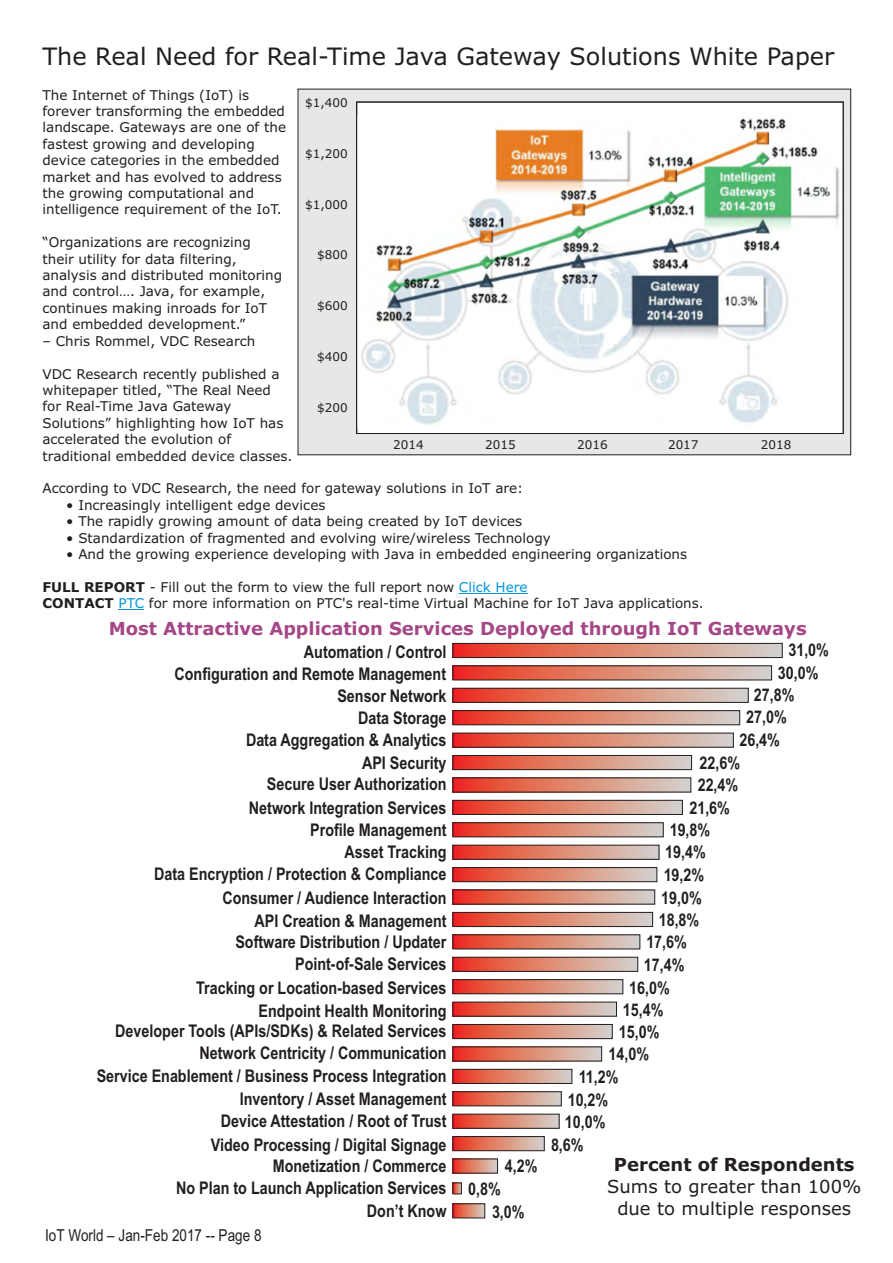
<style>
.page{position:relative;width:893px;height:1263px;background:#fff}
.page>*{position:absolute;margin:0;border:0;box-sizing:border-box;transform-origin:0 0}
.t1{font:24px "Verdana";color:#231f20}
.t2{font:700 18px "Verdana";color:#a54786}
.t3{font:18px/21.9px "Verdana";color:#231f20;text-align:center}
.t4{font:700 18px "Verdana";color:#231f20}
.t5{font:700 17.55px/22.6px "Arial Narrow";color:#231f20;text-align:right}
.t6{font:16.5px "Arial Narrow";color:#231f20}
.t7{font:13.5px/16.4px "Verdana";color:#231f20}
.t8{font:12px "Verdana";color:#231f20}
.s1{font-weight:700}
.s2{color:#0095da}
</style>
<div class="page">
<hr style="left:459px;top:593px;width:68px;height:1px;background:#0095da">
<svg style="left:119px;top:609px;width:25px;height:1px"></svg>
<div style="left:298px;top:89px;width:553px;height:366px;background:#e6e7e8"></div>
<hr style="left:356px;top:433px;width:487px;height:1px;background:#231f20">
<hr style="left:356px;top:102px;width:1px;height:331px;background:#231f20">
<div style="left:357px;top:102px;width:486px;height:332px;background:#fff"></div>
<img style="left:361px;top:118px;width:479px;height:307px">
<div style="left:357px;top:102px;width:486px;height:332px;border:1px solid #231f20"></div>
<svg style="left:454px;top:645px;width:327px;height:11px;background:#df8572"></svg>
<div style="left:452px;top:643px;width:331px;height:15px;border:1px solid #231f20"></div>
<svg style="left:454px;top:667px;width:316px;height:11px;background:#df8471"></svg>
<div style="left:452px;top:665px;width:320px;height:15px;border:1px solid #231f20"></div>
<svg style="left:454px;top:690px;width:293px;height:11px;background:#df8572"></svg>
<div style="left:452px;top:688px;width:297px;height:15px;border:1px solid #231f20"></div>
<svg style="left:454px;top:712px;width:284px;height:11px;background:#df8471"></svg>
<div style="left:452px;top:710px;width:288px;height:15px;border:1px solid #231f20"></div>
<svg style="left:454px;top:735px;width:278px;height:11px;background:#df8471"></svg>
<div style="left:452px;top:733px;width:282px;height:15px;border:1px solid #231f20"></div>
<svg style="left:454px;top:757px;width:236px;height:11px;background:#df8471"></svg>
<div style="left:452px;top:755px;width:240px;height:15px;border:1px solid #231f20"></div>
<svg style="left:454px;top:779px;width:235px;height:11px;background:#df8471"></svg>
<svg style="left:454px;top:802px;width:227px;height:11px;background:#df8471"></svg>
<div style="left:452px;top:800px;width:231px;height:15px;border:1px solid #231f20"></div>
<svg style="left:454px;top:824px;width:208px;height:11px;background:#df8471"></svg>
<div style="left:452px;top:822px;width:212px;height:15px;border:1px solid #231f20"></div>
<svg style="left:454px;top:847px;width:203px;height:11px;background:#df8471"></svg>
<div style="left:452px;top:845px;width:207px;height:15px;border:1px solid #231f20"></div>
<svg style="left:454px;top:869px;width:201px;height:11px;background:#df8471"></svg>
<div style="left:452px;top:867px;width:205px;height:15px;border:1px solid #231f20"></div>
<svg style="left:454px;top:891px;width:199px;height:11px;background:#df8471"></svg>
<svg style="left:454px;top:914px;width:197px;height:11px;background:#df8471"></svg>
<div style="left:452px;top:912px;width:201px;height:15px;border:1px solid #231f20"></div>
<svg style="left:454px;top:936px;width:184px;height:11px;background:#df8471"></svg>
<div style="left:452px;top:934px;width:188px;height:15px;border:1px solid #231f20"></div>
<svg style="left:454px;top:959px;width:182px;height:11px;background:#df8471"></svg>
<div style="left:452px;top:957px;width:186px;height:15px;border:1px solid #231f20"></div>
<svg style="left:454px;top:981px;width:167px;height:11px;background:#df8471"></svg>
<div style="left:452px;top:979px;width:171px;height:15px;border:1px solid #231f20"></div>
<svg style="left:454px;top:1004px;width:161px;height:11px;background:#df8471"></svg>
<div style="left:452px;top:1002px;width:165px;height:15px;border:1px solid #231f20"></div>
<svg style="left:454px;top:1026px;width:157px;height:11px;background:#df8471"></svg>
<div style="left:452px;top:1024px;width:161px;height:15px;border:1px solid #231f20"></div>
<svg style="left:454px;top:1071px;width:116px;height:11px"></svg>
<div style="left:452px;top:1069px;width:120px;height:15px;border:1px solid #231f20"></div>
<svg style="left:454px;top:1093px;width:106px;height:11px"></svg>
<div style="left:452px;top:1091px;width:110px;height:15px;border:1px solid #231f20"></div>
<svg style="left:454px;top:1116px;width:104px;height:11px"></svg>
<div style="left:452px;top:1114px;width:108px;height:15px;border:1px solid #231f20"></div>
<svg style="left:454px;top:1138px;width:89px;height:11px"></svg>
<div style="left:452px;top:1136px;width:93px;height:15px;border:1px solid #231f20"></div>
<svg style="left:454px;top:1160px;width:42px;height:11px"></svg>
<svg style="left:454px;top:1184px;width:6px;height:8px"></svg>
<div style="left:452px;top:1182px;width:10px;height:12px;border:1px solid #231f20"></div>
<svg style="left:454px;top:1205px;width:29px;height:11px"></svg>
<div style="left:452px;top:1203px;width:33px;height:15px;border:1px solid #231f20"></div>
<svg style="left:454px;top:1048px;width:146px;height:11px;background:#df8471"></svg>
<h1 class="t1" style="left:43px;top:46px;width:793px">The Real Need for Real-Time Java Gateway Solutions White Paper</h1>
<p class="t7" style="left:43px;top:88px;width:245px">The Internet of Things (IoT) is forever transforming the embedded landscape. Gateways are one of the fastest growing and developing device categories in the embedded market and has evolved to address the growing computational and intelligence requirement of the IoT.</p>
<p class="t7" style="left:43px;top:235px;width:241px">“Organizations are recognizing their utility for data filtering, analysis and distributed monitoring and control…. Java, for example, continues making inroads for IoT and embedded development.”</p>
<p class="t7" style="left:43px;top:334px;width:214px">– Chris Rommel, VDC Research</p>
<p class="t7" style="left:43px;top:367px;width:251px">VDC Research recently published a whitepaper titled, “The Real Need for Real-Time Java Gateway Solutions” highlighting how IoT has accelerated the evolution of traditional embedded device classes.</p>
<p class="t7" style="left:43px;top:481px;width:482px">According to VDC Research, the need for gateway solutions in IoT are:</p>
<p class="t7" style="left:66px;top:498px;width:261px">• Increasingly intelligent edge devices</p>
<p class="t7" style="left:66px;top:514px;width:457px">• The rapidly growing amount of data being created by IoT devices</p>
<p class="t7" style="left:66px;top:531px;width:486px">• Standardization of fragmented and evolving wire/wireless Technology</p>
<p class="t7" style="left:66px;top:547px;width:622px">• And the growing experience developing with Java in embedded engineering organizations</p>
<p class="t7" style="left:43px;top:580px;width:663px"><span class="s1">FULL REPORT</span> - Fill out the form to view the full report now <span class="s2">Click Here<br></span><span class="s1">CONTACT</span> <span class="s2">PTC</span> for more information on PTC's real-time Virtual Machine for IoT Java applications.</p>
<h2 class="t2" style="left:109px;top:621px;width:699px">Most Attractive Application Services Deployed through IoT Gateways</h2>
<p class="t8" style="left:305px;top:98px;width:44px">$1,400</p>
<p class="t8" style="left:305px;top:149px;width:44px">$1,200</p>
<p class="t8" style="left:305px;top:199px;width:44px">$1,000</p>
<p class="t8" style="left:317px;top:250px;width:32px">$800</p>
<p class="t8" style="left:317px;top:301px;width:32px">$600</p>
<p class="t8" style="left:317px;top:352px;width:32px">$400</p>
<p class="t8" style="left:317px;top:402px;width:32px">$200</p>
<p class="t8" style="left:393px;top:440px;width:32px">2014</p>
<p class="t8" style="left:485px;top:440px;width:32px">2015</p>
<p class="t8" style="left:577px;top:440px;width:32px">2016</p>
<p class="t8" style="left:668px;top:440px;width:32px">2017</p>
<p class="t8" style="left:761px;top:440px;width:32px">2018</p>
<p class="t5" style="left:304px;top:642px;width:144px">Automation / Control</p>
<p class="t5" style="left:788px;top:640px;width:42px">31,0%</p>
<p class="t5" style="left:778px;top:663px;width:42px">30,0%</p>
<p class="t5" style="left:754px;top:685px;width:42px">27,8%</p>
<p class="t5" style="left:739px;top:730px;width:42px">26,4%</p>
<p class="t5" style="left:699px;top:753px;width:42px">22,6%</p>
<p class="t5" style="left:698px;top:775px;width:42px">22,4%</p>
<p class="t5" style="left:689px;top:798px;width:42px">21,6%</p>
<p class="t5" style="left:670px;top:820px;width:42px">19,8%</p>
<p class="t5" style="left:665px;top:842px;width:42px">19,4%</p>
<p class="t5" style="left:664px;top:865px;width:42px">19,2%</p>
<p class="t5" style="left:661px;top:888px;width:42px">19,0%</p>
<p class="t5" style="left:659px;top:910px;width:42px">18,8%</p>
<p class="t5" style="left:646px;top:932px;width:42px">17,6%</p>
<p class="t5" style="left:644px;top:955px;width:42px">17,4%</p>
<p class="t5" style="left:629px;top:978px;width:42px">16,0%</p>
<p class="t5" style="left:623px;top:1000px;width:42px">15,4%</p>
<p class="t5" style="left:619px;top:1022px;width:42px">15,0%</p>
<p class="t5" style="left:608px;top:1044px;width:42px">14,0%</p>
<p class="t5" style="left:579px;top:1067px;width:41px">11,2%</p>
<p class="t5" style="left:568px;top:1090px;width:42px">10,2%</p>
<p class="t5" style="left:565px;top:1112px;width:42px">10,0%</p>
<p class="t5" style="left:551px;top:1134px;width:34px">8,6%</p>
<p class="t5" style="left:505px;top:1156px;width:34px">4,2%</p>
<p class="t5" style="left:492px;top:1179px;width:34px;text-align:left;text-indent:-24px">0,8%<br>3,0%</p>
<p class="t5" style="left:174px;top:664px;width:273px">Configuration and Remote Management</p>
<p class="t5" style="left:246px;top:687px;width:202px;line-height:21.6px">Sensor Network<br>Data Storage<br>Data Aggregation &amp; Analytics</p>
<p class="t5" style="left:267px;top:754px;width:181px;line-height:20.5px">API Security<br>Secure User Authorization</p>
<p class="t5" style="left:154px;top:798px;width:294px;line-height:21.9px">Network Integration Services<br>Profile Management<br>Asset Tracking<br>Data Encryption / Protection &amp; Compliance</p>
<p class="t5" style="left:222px;top:887px;width:226px">Consumer / Audience Interaction<br>API Creation &amp; Management</p>
<p class="t5" style="left:196px;top:932px;width:252px">Software Distribution / Updater<br>Point-of-Sale Services<br>Tracking or Location-based Services<br>Endpoint Health Monitoring</p>
<p class="t5" style="left:97px;top:1021px;width:351px">Developer Tools (APIs/SDKs) &amp; Related Services Network Centricity / Communication<br>Service Enablement / Business Process Integration Inventory / Asset Management<br>Device Attestation / Root of Trust<br>Video Processing / Digital Signage</p>
<p class="t5" style="left:176px;top:1156px;width:272px">Monetization / Commerce<br>No Plan to Launch Application Services<br>Don’t Know</p>
<p class="t5" style="left:746px;top:707px;width:42px">27,0%</p>
<h2 class="t4" style="left:614px;top:1157px;width:242px">Percent of Respondents</h2>
<h2 class="t3" style="left:607px;top:1177px;width:256px">Sums to greater than 100% due to multiple responses</h2>
<p class="t6" style="left:45px;top:1229px;width:218px">IoT World – Jan-Feb 2017 -- Page 8</p>
</div>
